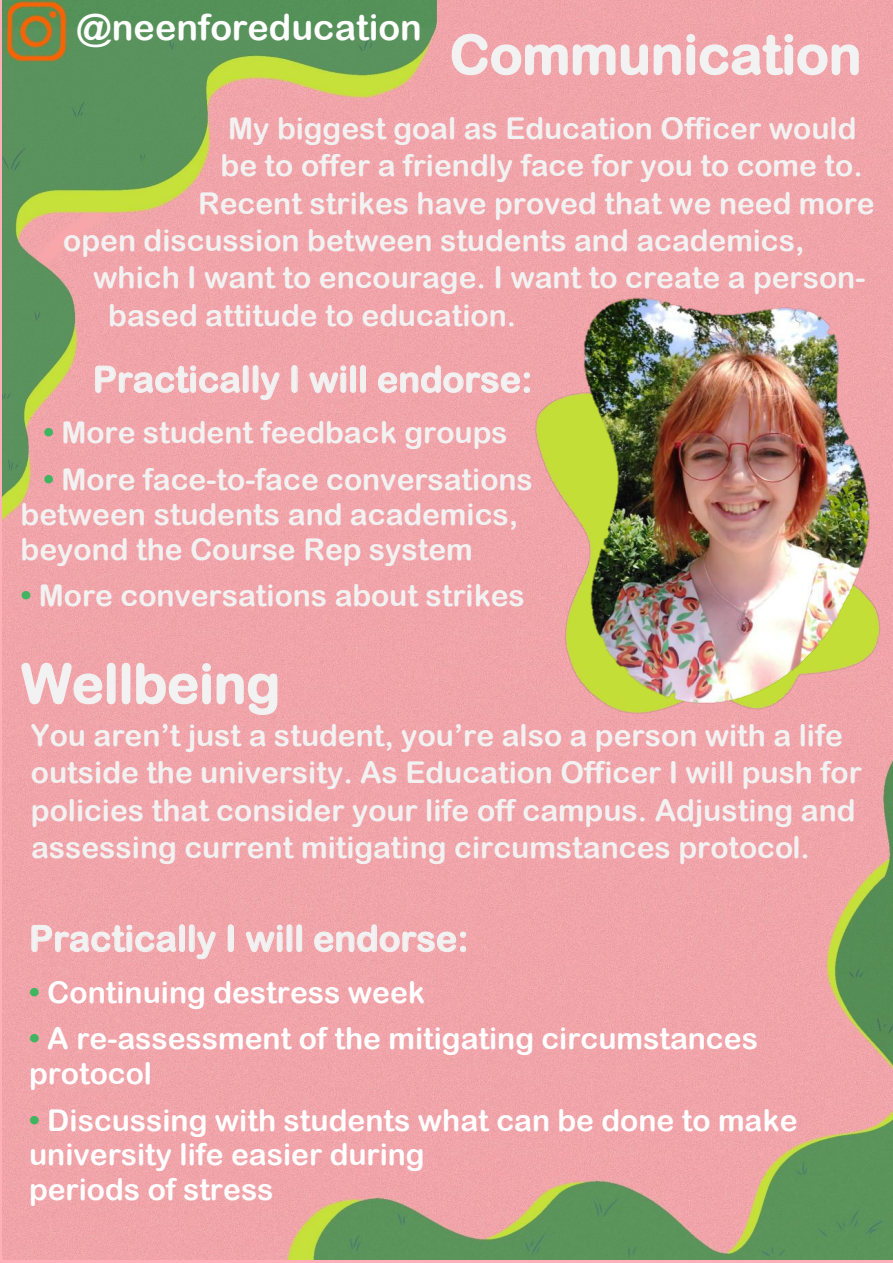
<style>
.page{position:relative;width:893px;height:1263px;background:#fff}
.page>*{position:absolute;margin:0;border:0;box-sizing:border-box;transform-origin:0 0}
.t1{font:54px "Arial Rounded MT Bold";color:#f2f2f2}
.t2{font:36px "Arial Rounded MT Bold";color:#f2f2f2}
.t3{font:36px "Arial Rounded MT Bold";color:#fff}
.t4{font:30px/37.5px "Arial Rounded MT Bold";color:#f2f2f2}
.t5{font:30px/34.7px "Arial Rounded MT Bold";color:#fff}
.s1{color:#40b461}
</style>
<div class="page">
<img style="left:2px;top:0;width:891px;height:1260px">
<div style="left:357px;top:228px;width:536px;height:634px;background:#f0a4a9"></div>
<svg style="left:95px;top:364px;width:185px;height:37px;background:#f0aeb3"></svg>
<svg style="left:291px;top:364px;width:7px;height:29px"></svg>
<svg style="left:309px;top:364px;width:58px;height:30px;background:#f0b2b6"></svg>
<svg style="left:377px;top:364px;width:154px;height:30px;background:#f0b0b5"></svg>
<svg style="left:451px;top:33px;width:409px;height:43px;background:#f0b1b5"></svg>
<svg style="left:20px;top:662px;width:258px;height:54px;background:#f0b0b5"></svg>
<svg style="left:31px;top:924px;width:185px;height:36px;background:#f0afb4"></svg>
<svg style="left:227px;top:924px;width:8px;height:29px"></svg>
<svg style="left:245px;top:924px;width:58px;height:29px;background:#f0b2b7"></svg>
<svg style="left:314px;top:924px;width:153px;height:29px;background:#f0b1b5"></svg>
<img style="left:559px;top:295px;width:330px;height:413px">
<p class="t3" style="left:77px;top:6px;width:347px">@neenforeducation</p>
<h1 class="t1" style="left:450px;top:23px;width:413px">Communication</h1>
<p class="t4" style="left:228px;top:109px;width:630px">My biggest goal as Education Officer would</p>
<p class="t4" style="left:221px;top:146px;width:644px">be to offer a friendly face for you to come to.</p>
<p class="t4" style="left:198px;top:184px;width:678px">Recent strikes have proved that we need more</p>
<p class="t4" style="left:63px;top:221px;width:743px">open discussion between students and academics,</p>
<p class="t4" style="left:93px;top:259px;width:774px">which I want to encourage. I want to create a person-</p>
<p class="t4" style="left:108px;top:296px;width:410px">based attitude to education.</p>
<p class="t2" style="left:93px;top:358px;width:441px">Practically I will endorse:</p>
<p class="t4" style="left:43px;top:413px;width:466px"><span class="s1">•</span> More student feedback groups</p>
<p class="t4" style="left:21px;top:462px;width:514px;line-height:34.8px;text-indent:23px"><span class="s1">•</span> More face-to-face conversations between students and academics, beyond the Course Rep system</p>
<p class="t4" style="left:21px;top:576px;width:506px"><span class="s1">•</span> More conversations about strikes</p>
<h1 class="t1" style="left:21px;top:652px;width:260px">Wellbeing</h1>
<p class="t4" style="left:31px;top:716px;width:832px">You aren’t just a student, you’re also a person with a life outside the university. As Education Officer I will push for policies that consider your life off campus. Adjusting and assessing current mitigating circumstances protocol.</p>
<p class="t2" style="left:29px;top:917px;width:441px">Practically I will endorse:</p>
<p class="t5" style="left:29px;top:974px;width:398px"><span class="s1">•</span> Continuing destress week</p>
<p class="t5" style="left:29px;top:1021px;width:730px"><span class="s1">•</span> A re-assessment of the mitigating circumstances protocol</p>
<p class="t5" style="left:29px;top:1102px;width:770px"><span class="s1">•</span> Discussing with students what can be done to make university life easier during<br>periods of stress</p>
</div>
